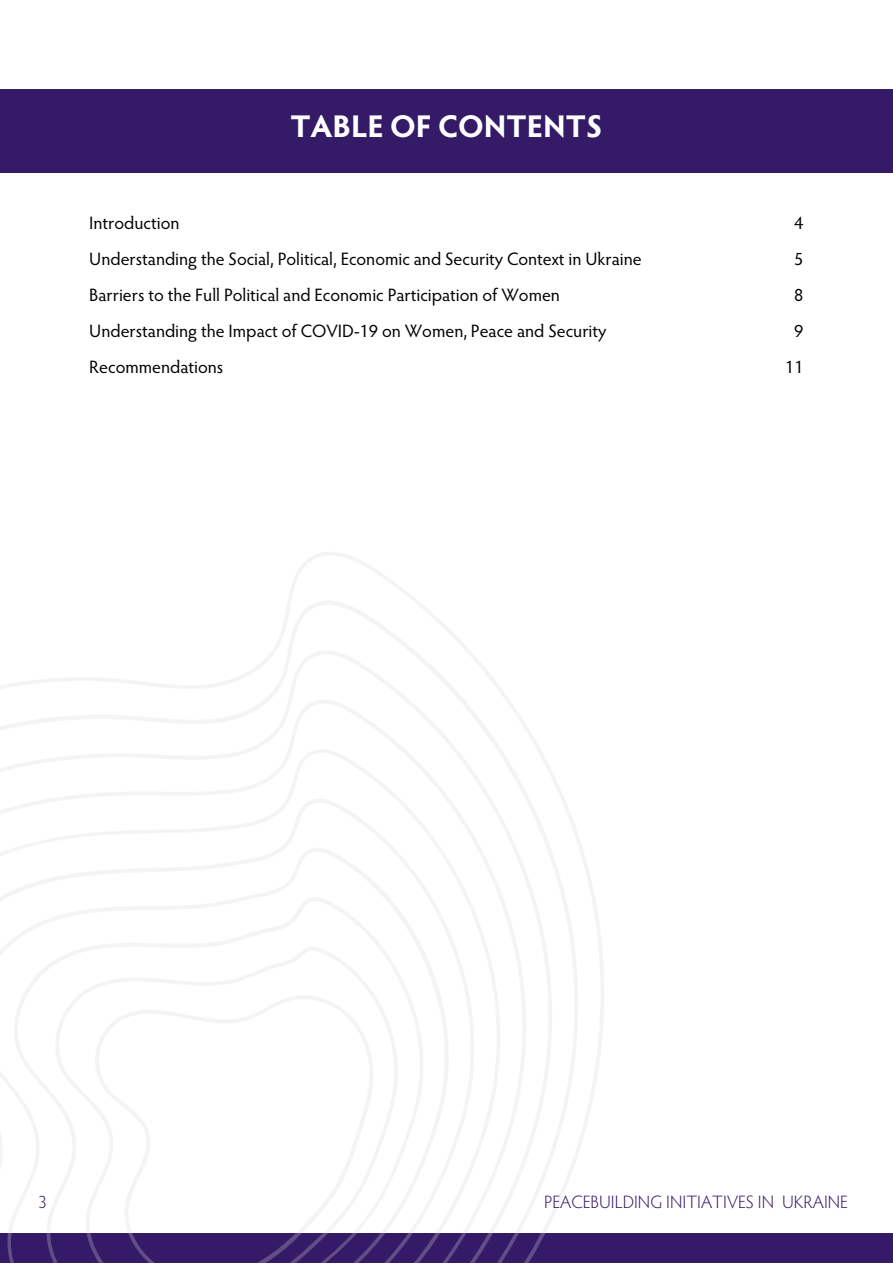
<style>
.page{position:relative;width:893px;height:1264px;background:#fff}
.page>*{position:absolute;margin:0;border:0;box-sizing:border-box;transform-origin:0 0}
.t1{font:700 31.5px "Hypatia Sans Pro";color:#fff}
.t2{font:18px/36px "Hypatia Sans Pro";color:#000}
.t3{font:300 18px "Hypatia Sans Pro";color:#351a67}
</style>
<div class="page">
<div style="left:0;top:89px;width:892px;height:83px;background:#351a67"></div>
<div style="left:0;top:1233px;width:892px;height:29px;background:#351a67"></div>
<svg style="left:0;top:552px;width:604px;height:710px"></svg>
<h1 class="t1" style="left:290px;top:114px;width:313px">TABLE OF CONTENTS</h1>
<p class="t2" style="left:89px;top:207px;width:554px">Introduction<br>Understanding the Social, Political, Economic and Security Context in Ukraine Barriers to the Full Political and Economic Participation of Women Understanding the Impact of COVID-19 on Women, Peace and Security Recommendations</p>
<p class="t2" style="left:784px;top:207px;width:20px;text-align:center">4<br>5<br>8<br>9<br>11</p>
<p class="t3" style="left:38px;top:1194px;width:11px">3</p>
<p class="t3" style="left:544px;top:1194px;width:305px">PEACEBUILDING INITIATIVES IN UKRAINE</p>
</div>
